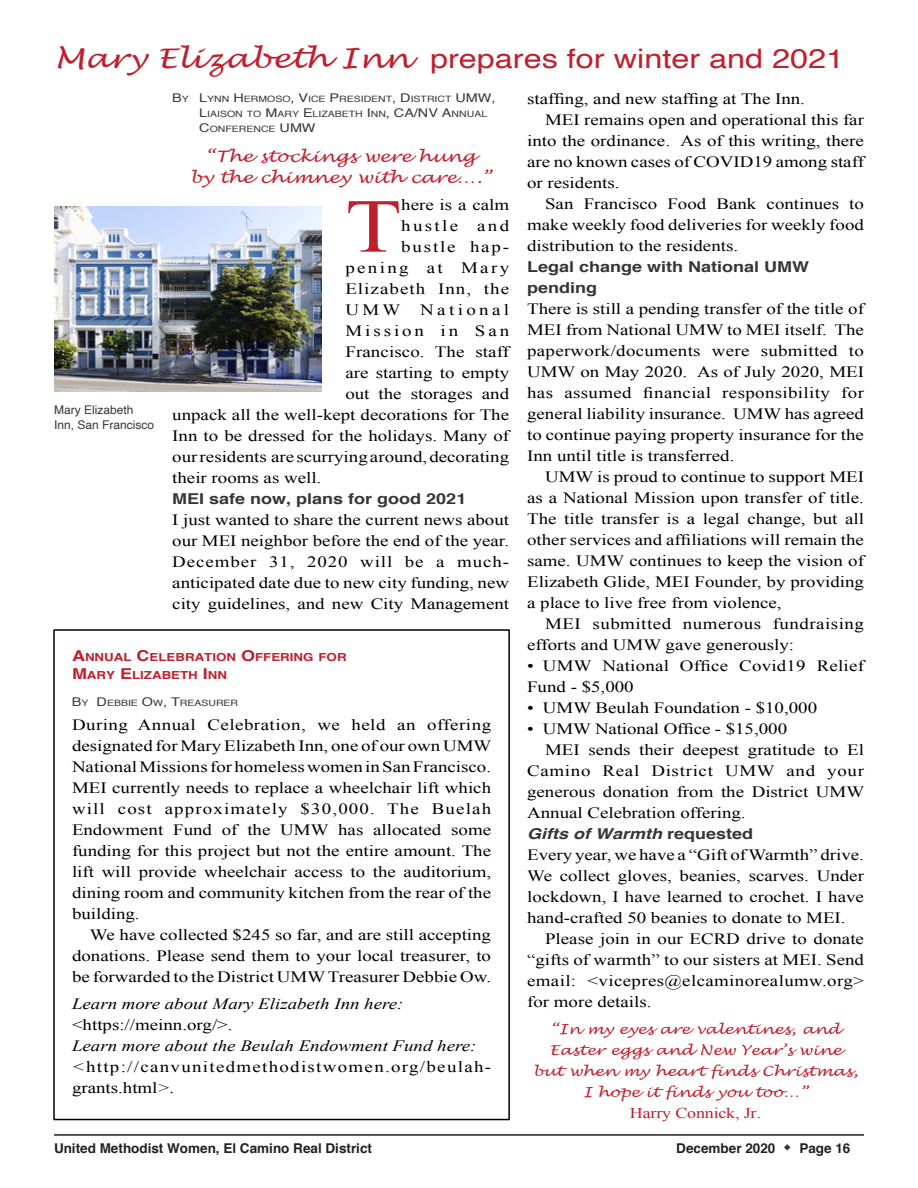
<style>
.page{position:relative;width:918px;height:1188px;background:#fff}
.page>*{position:absolute;margin:0;border:0;box-sizing:border-box;transform-origin:0 0}
.t1{font:76.2px "Times New Roman";color:#bf202e;scale:1.2 1}
.t2{font:27px "Helvetica";color:#bf202e;scale:1.2 1}
.t3{font:15.75px/21px "Times New Roman";color:#000;text-align:justify;scale:1.2 1}
.t4{font:15.75px/21px "Times New Roman";letter-spacing:.07em;color:#000;scale:1.2 1}
.t5{font:15.75px/21px "Times New Roman";letter-spacing:.025em;color:#000;scale:1.2 1}
.t6{font:italic 15.75px/21px "Lucida Handwriting";color:#bf202e;text-align:center;scale:1.2 1}
.t7{font:italic 15.75px "Times New Roman";color:#000;scale:1.2 1}
.t8{font:15.75px "Times New Roman";letter-spacing:.035em;color:#000;scale:1.2 1}
.t9{font:15.75px "Times New Roman";letter-spacing:.125em;color:#000;scale:1.2 1}
.t10{font:15.75px "Times New Roman";letter-spacing:.055em;color:#000;scale:1.2 1}
.t11{font:15.75px "Times New Roman";letter-spacing:.155em;color:#000;scale:1.2 1}
.t12{font:15.75px "Times New Roman";letter-spacing:.18em;color:#000;scale:1.2 1}
.t13{font:15.75px "Times New Roman";letter-spacing:.1em;color:#000;scale:1.2 1}
.t14{font:700 15px/21px "Helvetica";color:#393536;scale:1.2 1}
.t15{font:italic 700 15px "Helvetica";color:#393536;scale:1.2 1}
.t16{font:15px "Times New Roman";letter-spacing:-.01em;color:#bf202e;scale:1.2 1}
.t17{font:italic 13.5px/21px "Lucida Handwriting";color:#bf202e;text-align:center;scale:1.2 1}
.t18{font:700 13.5px "Helvetica";color:#231f20}
.t19{font:12px/15px "Helvetica";color:#393536}
.t20{font:700 11.1px/18px "Helvetica";color:#bf202e;scale:1.2 1}
.t21{font:8.7px/15px "Helvetica";color:#393536;scale:1.2 1}
.s1{font-family:"Lucida Handwriting";font-style:italic}
.s2{font-style:normal}
.s3{font-size:15.75px}
.s4{font-size:12px}
.s5{font-size:15px}
.s6{font-style:italic}
.s7{color:#393536}
</style>
<div class="page">
<hr style="left:54px;top:1134px;width:810px;height:2px;background:#231f20">
<img style="left:54px;top:207px;width:267px;height:184px">
<div style="left:53px;top:629px;width:457px;height:491px;border:2px solid #000"></div>
<h2 class="t2" style="left:54px;top:48px;width:660px"><span class="s1">Mary Elizabeth Inn</span> prepares for winter and 2021</h2>
<p class="t3" style="left:527px;top:90px;width:233px">staffing, and new staffing at The Inn.</p>
<p class="t3" style="left:545px;top:111px;width:267px">MEI remains open and operational this far</p>
<p class="t3" style="left:527px;top:132px;width:282px">into the ordinance. As of this writing, there</p>
<p class="t3" style="left:527px;top:153px;width:282px">are no known cases of COVID19 among staff</p>
<p class="t3" style="left:527px;top:174px;width:78px">or residents.</p>
<p class="t3" style="left:545px;top:195px;width:267px">San Francisco Food Bank continues to</p>
<p class="t3" style="left:527px;top:216px;width:282px">make weekly food deliveries for weekly food</p>
<p class="t3" style="left:527px;top:237px;width:177px">distribution to the residents.</p>
<p class="t14" style="left:527px;top:257px;width:237px">Legal change with National UMW pending</p>
<p class="t3" style="left:527px;top:300px;width:282px">There is still a pending transfer of the title of MEI from National UMW to MEI itself. The paperwork/documents were submitted to UMW on May 2020. As of July 2020, MEI has assumed financial responsibility for general liability insurance. UMW has agreed to continue paying property insurance for the Inn until title is transferred.</p>
<p class="t3" style="left:527px;top:468px;width:282px;text-indent:18px">UMW is proud to continue to support MEI as a National Mission upon transfer of title.<br>The title transfer is a legal change, but all other services and affiliations will remain the same. UMW continues to keep the vision of Elizabeth Glide, MEI Founder, by providing a place to live free from violence,</p>
<p class="t5" style="left:527px;top:615px;width:282px;text-indent:18px">MEI submitted numerous fundraising efforts and UMW gave generously:</p>
<p class="t3" style="left:527px;top:657px;width:282px">• UMW National Office Covid19 Relief<br>Fund - $5,000</p>
<p class="t3" style="left:527px;top:699px;width:243px">• UMW Beulah Foundation - $10,000</p>
<p class="t3" style="left:527px;top:720px;width:218px">• UMW National Office - $15,000</p>
<p class="t3" style="left:545px;top:741px;width:267px">MEI sends their deepest gratitude to El</p>
<p class="t8" style="left:527px;top:765px;width:282px">Camino Real District UMW and your</p>
<p class="t3" style="left:527px;top:783px;width:282px">generous donation from the District UMW</p>
<p class="t3" style="left:527px;top:804px;width:184px">Annual Celebration offering.</p>
<p class="t15" style="left:527px;top:828px;width:190px">Gifts of Warmth <span class="s2">requested</span></p>
<p class="t3" style="left:527px;top:846px;width:282px">Every year, we have a “Gift ofWarmth” drive.<br>We collect gloves, beanies, scarves. Under lockdown, I have learned to crochet. I have hand-crafted 50 beanies to donate to MEI.</p>
<p class="t3" style="left:527px;top:930px;width:282px;text-indent:18px">Please join in our ECRD drive to donate “gifts of warmth” to our sisters at MEI. Send email: &lt;vicepres@elcaminorealumw.org&gt; for more details.</p>
<p class="t17" style="left:533px;top:1020px;width:273px">“In my eyes are valentines, and<br>Easter eggs and New Year’s wine but when my heart finds Christmas,<br>I hope it finds you too…”</p>
<p class="t16" style="left:630px;top:1108px;width:111px">Harry Connick, Jr<span class="s3">.</span></p>
<p class="t21" style="left:199px;top:92px;width:248px;text-indent:-27px"><span class="s4">B</span>Y <span class="s4">L</span>YNN <span class="s4">H</span>ERMOSO<span class="s4">, V</span>ICE <span class="s4">P</span>RESIDENT<span class="s4">, D</span>ISTRICT <span class="s4">UMW,<br>L</span>IAISON TO <span class="s4">M</span>ARY <span class="s4">E</span>LIZABETH <span class="s4">I</span>NN<span class="s4">, CA/NV A</span>NNUAL<br><span class="s4">C</span>ONFERENCE <span class="s4">UMW</span></p>
<p class="t6" style="left:190px;top:147px;width:253px">“The stockings were hung<br>by the chimney with care….”</p>
<h1 class="t1" style="left:345px;top:199px;width:48px">T</h1>
<p class="t3" style="left:401px;top:195px;width:91px">here is a calm</p>
<p class="t9" style="left:401px;top:220px;width:91px">hustle and</p>
<p class="t13" style="left:401px;top:241px;width:91px">bustle hap-</p>
<p class="t9" style="left:345px;top:262px;width:138px">pening at Mary</p>
<p class="t10" style="left:345px;top:283px;width:138px">Elizabeth Inn, the</p>
<p class="t12" style="left:345px;top:304px;width:138px">UMW National</p>
<p class="t11" style="left:345px;top:325px;width:138px">Mission in San</p>
<p class="t3" style="left:345px;top:342px;width:138px">Francisco. The staff</p>
<p class="t3" style="left:345px;top:363px;width:138px">are starting to empty</p>
<p class="t3" style="left:345px;top:384px;width:138px">out the storages and</p>
<p class="t3" style="left:172px;top:405px;width:282px">unpack all the well-kept decorations for The</p>
<p class="t3" style="left:172px;top:426px;width:282px">Inn to be dressed for the holidays. Many of</p>
<p class="t3" style="left:172px;top:447px;width:282px">our residents are scurrying around, decorating</p>
<p class="t3" style="left:172px;top:468px;width:126px">their rooms as well.</p>
<p class="t14" style="left:172px;top:489px;width:247px">MEI safe now, plans for good 2021</p>
<p class="t3" style="left:172px;top:510px;width:282px">I just wanted to share the current news about our MEI neighbor before the end of the year.<br>December 31, 2020 will be a much&shy;anticipated date due to new city funding, new city guidelines, and new City Management</p>
<p class="t19" style="left:54px;top:403px;width:102px">Mary Elizabeth<br>Inn, San Francisco</p>
<p class="t20" style="left:72px;top:649px;width:230px"><span class="s5">A</span>NNUAL <span class="s5">C</span>ELEBRATION <span class="s5">O</span>FFERING FOR<br><span class="s5">M</span>ARY <span class="s5">E</span>LIZABETH <span class="s5">I</span>NN</p>
<p class="t21" style="left:72px;top:696px;width:140px"><span class="s4">B</span>Y <span class="s4">D</span>EBBIE <span class="s4">O</span>W<span class="s4">, T</span>REASURER</p>
<p class="t3" style="left:72px;top:716px;width:351px">During Annual Celebration, we held an offering designated for Mary Elizabeth Inn, one of our own UMW NationalMissions for homeless womenin San Francisco.<br>MEI currently needs to replace a wheelchair lift which will cost approximately $30,000. The Buelah Endowment Fund of the UMW has allocated some funding for this project but not the entire amount. The lift will provide wheelchair access to the auditorium, dining room and community kitchen from the rear of the building.</p>
<p class="t3" style="left:72px;top:926px;width:351px;text-indent:18px">We have collected $245 so far, and are still accepting donations. Please send them to your local treasurer, to be forwarded to the District UMW Treasurer Debbie Ow.</p>
<p class="t7" style="left:72px;top:999px;width:278px">Learn more about Mary Elizabeth Inn here:</p>
<p class="t3" style="left:72px;top:1016px;width:135px">&lt;https://meinn.org/&gt;.</p>
<p class="t4" style="left:72px;top:1037px;width:351px"><span class="s6">Learn more about the Beulah Endowment Fund here: &lt;</span>http://canvunitedmethodistwomen.org/beulah&shy;grants.html<span class="s6">&gt;.</span></p>
<p class="t18" style="left:54px;top:1143px;width:320px">United Methodist Women, El Camino Real District</p>
<p class="t18" style="left:676px;top:1143px;width:176px">December 2020 <span class="s7">⬥</span> Page 16</p>
</div>
